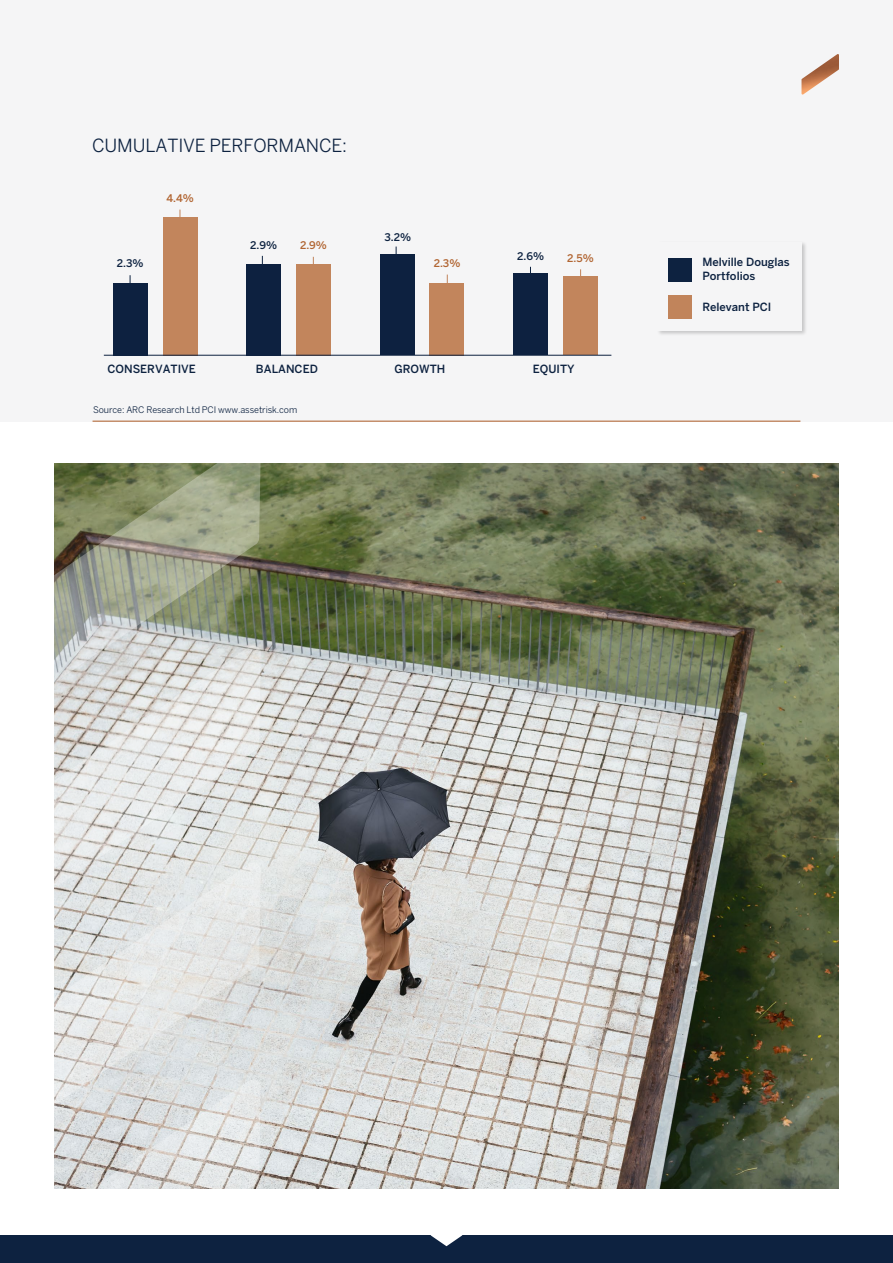
<style>
.page{position:relative;width:893px;height:1263px;background:#fff}
.page>*{position:absolute;margin:0;border:0;box-sizing:border-box;transform-origin:0 0}
.t1{font:18px "Benton Sans";letter-spacing:-.01em;color:#0d2240}
.t2{font:500 11.25px/13.5px "Benton Sans";color:#0d2240}
.t3{font:500 10.5px "Benton Sans";color:#0d2240}
.t4{font:500 10.5px "Benton Sans";color:#b16532}
.t5{font:9px "Benton Sans";letter-spacing:-.01em;color:#0d2240}
</style>
<div class="page">
<div style="left:0;top:0;width:893px;height:422px;background:#f5f5f6"></div>
<div style="left:563px;top:277px;width:35px;height:78px;background:#c2855c"></div>
<div style="left:513px;top:273px;width:35px;height:82px;background:#0d2140"></div>
<div style="left:429px;top:283px;width:35px;height:72px;background:#c2855c"></div>
<div style="left:380px;top:255px;width:35px;height:100px;background:#0d2140"></div>
<div style="left:296px;top:264px;width:35px;height:91px;background:#c2855c"></div>
<div style="left:246px;top:264px;width:35px;height:91px;background:#0d2140"></div>
<div style="left:163px;top:217px;width:35px;height:138px;background:#c2855c"></div>
<div style="left:113px;top:283px;width:35px;height:72px;background:#0d2140"></div>
<hr style="left:104px;top:355px;width:507px;height:1px;background:#0d2140">
<img style="left:801px;top:54px;width:38px;height:41px">
<div style="left:0;top:1235px;width:893px;height:28px;background:#0d2240"></div>
<svg style="left:431px;top:1235px;width:31px;height:11px"></svg>
<hr style="left:93px;top:421px;width:707px;height:1px;background:#b16532">
<img style="left:261px;top:464px;width:578px;height:725px">
<div style="left:656px;top:241px;width:151px;height:95px;background:#000;opacity:.2"></div>
<div style="left:657px;top:242px;width:144px;height:88px;background:#f5f5f6"></div>
<div style="left:668px;top:258px;width:24px;height:23px;background:#0d2240"></div>
<div style="left:668px;top:295px;width:24px;height:24px;background:#c1845b"></div>
<svg style="left:54px;top:1081px;width:207px;height:108px;background:#d8d8d8"></svg>
<svg style="left:54px;top:876px;width:207px;height:205px;background:#dfe0df"></svg>
<svg style="left:54px;top:463px;width:207px;height:413px;background:#bbbeb2"></svg>
<h1 class="t1" style="left:92px;top:134px;width:256px">CUMULATIVE PERFORMANCE:</h1>
<p class="t3" style="left:117px;top:257px;width:28px">2.3%</p>
<p class="t4" style="left:166px;top:192px;width:29px">4.4%</p>
<p class="t2" style="left:107px;top:362px;width:90px">CONSERVATIVE</p>
<p class="t3" style="left:250px;top:239px;width:28px">2.9%</p>
<p class="t4" style="left:300px;top:239px;width:28px">2.9%</p>
<p class="t3" style="left:384px;top:230px;width:28px">3.2%</p>
<p class="t4" style="left:434px;top:257px;width:28px">2.3%</p>
<p class="t3" style="left:517px;top:250px;width:28px">2.6%</p>
<p class="t4" style="left:567px;top:252px;width:28px">2.5%</p>
<p class="t2" style="left:256px;top:362px;width:63px">BALANCED</p>
<p class="t2" style="left:394px;top:362px;width:52px">GROWTH</p>
<p class="t2" style="left:533px;top:362px;width:43px">EQUITY</p>
<p class="t5" style="left:93px;top:404px;width:206px">Source: ARC Research Ltd PCI www.assetrisk.com</p>
<p class="t2" style="left:702px;top:255px;width:89px">Melville Douglas<br>Portfolios</p>
<p class="t2" style="left:702px;top:300px;width:70px">Relevant PCI</p>
</div>
